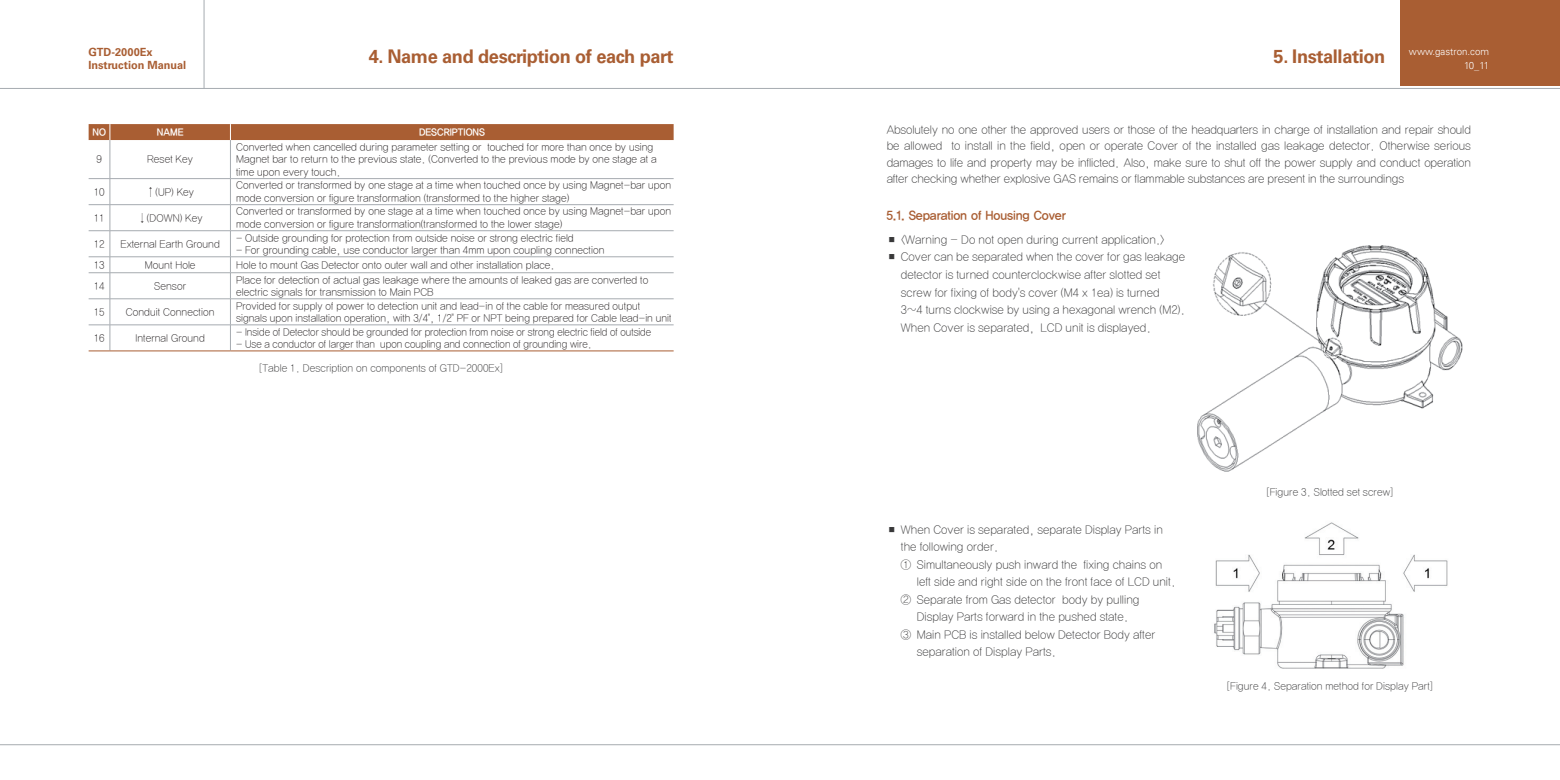
<style>
.page{position:relative;width:1560px;height:780px;background:#fff}
.page>*{position:absolute;margin:0;border:0;box-sizing:border-box;transform-origin:0 0}
.t1{font:700 18.75px "Univers LT Std";letter-spacing:-.02em;color:#a95e33}
.t2{font:12.5px "YDIYGO140";letter-spacing:-.01em;color:#a95e33}
.t3{font:11.25px/17.5px "YDIYGO115";letter-spacing:-.06em;color:#383839;text-align:justify}
.t4{font:700 11.25px/12.5px "Univers LT Std";color:#a95e33}
.t5{font:10px/12.5px "YDIYGO115";letter-spacing:-.06em;color:#231f20}
.t6{font:10px "YDIYGO115";letter-spacing:-.06em;color:#231f20;scale:.94 1}
.t7{font:10px/12.5px "YDIYGO115";letter-spacing:-.06em;color:#231f20;scale:.96 1}
.t8{font:10px "YDIYGO115";letter-spacing:-.06em;color:#383839}
.t9{font:300 10px/13.8px "Univers LT Std";color:#fff;text-align:right}
.t10{font:10px "YDIYGO140";color:#fff}
.s1{font-family:"YDIYGO110";font-weight:400}
</style>
<div class="page">
<div style="left:1400px;top:0;width:159px;height:85px;background:#a95e33"></div>
<hr style="left:0;top:88px;width:1559px;height:1px;background:#a6abb0">
<hr style="left:0;top:744px;width:1559px;height:1px;background:#a6abb0">
<hr style="left:204px;top:0;width:1px;height:89px;background:#a6abb0">
<div style="left:89px;top:124px;width:584px;height:16px;background:#a95e33"></div>
<hr style="left:110px;top:140px;width:1px;height:38px;background:#a6abb0">
<hr style="left:230px;top:140px;width:1px;height:38px;background:#a6abb0">
<hr style="left:110px;top:178px;width:120px;height:1px;background:#a6abb0">
<hr style="left:230px;top:178px;width:443px;height:1px;background:#a6abb0">
<hr style="left:110px;top:204px;width:120px;height:1px;background:#a6abb0">
<hr style="left:230px;top:204px;width:443px;height:1px;background:#a6abb0">
<hr style="left:110px;top:230px;width:120px;height:1px;background:#a6abb0">
<hr style="left:230px;top:230px;width:443px;height:1px;background:#a6abb0">
<hr style="left:110px;top:256px;width:120px;height:1px;background:#a6abb0">
<hr style="left:230px;top:256px;width:443px;height:1px;background:#a6abb0">
<hr style="left:110px;top:272px;width:120px;height:1px;background:#a6abb0">
<hr style="left:230px;top:272px;width:443px;height:1px;background:#a6abb0">
<hr style="left:110px;top:298px;width:120px;height:1px;background:#a6abb0">
<hr style="left:230px;top:298px;width:443px;height:1px;background:#a6abb0">
<hr style="left:110px;top:324px;width:120px;height:1px;background:#a6abb0">
<hr style="left:230px;top:324px;width:443px;height:1px;background:#a6abb0">
<svg style="left:230px;top:179px;width:1px;height:171px"></svg>
<svg style="left:89px;top:178px;width:22px;height:173px"></svg>
<hr style="left:110px;top:350px;width:120px;height:1px;background:#a95e33">
<hr style="left:230px;top:350px;width:443px;height:1px;background:#a95e33">
<img style="left:1197px;top:245px;width:266px;height:227px">
<img style="left:1214px;top:522px;width:234px;height:147px">
<p class="t4" style="left:88px;top:46px;width:99px">GTD-2000Ex<br>Instruction Manual</p>
<h1 class="t1" style="left:368px;top:45px;width:306px">4. Name and description of each part</h1>
<p class="t10" style="left:92px;top:126px;width:15px">NO</p>
<p class="t10" style="left:157px;top:126px;width:28px">NAME</p>
<p class="t10" style="left:419px;top:126px;width:67px">DESCRIPTIONS</p>
<p class="t5" style="left:96px;top:154px;width:8px">9</p>
<p class="t5" style="left:147px;top:154px;width:48px">Reset Key</p>
<p class="t5" style="left:236px;top:141px;width:422px">Converted when cancelled during parameter setting or touched for more than once by using<br>Magnet bar to return to the previous state. (Converted to the previous mode by one stage at a time upon every touch.</p>
<p class="t5" style="left:93px;top:186px;width:13px">10</p>
<p class="t5" style="left:146px;top:186px;width:50px">↑(UP) Key</p>
<p class="t5" style="left:236px;top:180px;width:437px">Converted or transformed by one stage at a time when touched once by using Magnet-bar upon mode conversion or figure transformation (transformed to the higher stage)</p>
<p class="t5" style="left:93px;top:212px;width:13px">11</p>
<p class="t5" style="left:137px;top:212px;width:67px">↓(DOWN) Key</p>
<p class="t5" style="left:236px;top:206px;width:437px">Converted or transformed by one stage at a time when touched once by using Magnet-bar upon mode conversion or figure transformation(transformed to the lower stage)</p>
<p class="t5" style="left:93px;top:238px;width:13px">12</p>
<p class="t5" style="left:120px;top:238px;width:102px">External Earth Ground</p>
<p class="t6" style="left:236px;top:232px;width:361px">- Outside grounding for protection from outside noise or strong electric field</p>
<p class="t6" style="left:236px;top:245px;width:394px">- For grounding cable, use conductor larger than 4mm upon coupling connection</p>
<p class="t5" style="left:93px;top:259px;width:13px">13</p>
<p class="t5" style="left:144px;top:259px;width:53px">Mount Hole</p>
<p class="t5" style="left:236px;top:259px;width:321px">Hole to mount Gas Detector onto outer wall and other installation place.</p>
<p class="t5" style="left:93px;top:280px;width:13px">14</p>
<p class="t5" style="left:154px;top:280px;width:34px">Sensor</p>
<p class="t5" style="left:236px;top:274px;width:414px">Place for detection of actual gas leakage where the amounts of leaked gas are converted to electric signals for transmission to Main PCB</p>
<p class="t5" style="left:93px;top:306px;width:13px">15</p>
<p class="t5" style="left:126px;top:306px;width:91px">Conduit Connection</p>
<p class="t7" style="left:236px;top:300px;width:456px">Provided for supply of power to detection unit and lead-in of the cable for measured output signals upon installation operation, with 3/4", 1/2" PF or NPT being prepared for Cable lead-in unit</p>
<p class="t5" style="left:93px;top:332px;width:13px">16</p>
<p class="t5" style="left:135px;top:332px;width:72px">Internal Ground</p>
<p class="t6" style="left:236px;top:326px;width:444px">- Inside of Detector should be grounded for protection from noise or strong electric field of outside</p>
<p class="t6" style="left:236px;top:339px;width:380px">- Use a conductor of larger than upon coupling and connection of grounding wire.</p>
<p class="t8" style="left:259px;top:362px;width:245px">[Table 1. Description on components of GTD-2000Ex]</p>
<h1 class="t1" style="left:1273px;top:45px;width:113px">5. Installation</h1>
<p class="t9" style="left:1408px;top:45px;width:82px">www.gastron.com<br>10<span class="s1">_</span>11</p>
<p class="t3" style="left:886px;top:123px;width:586px;line-height:16.2px">Absolutely no one other the approved users or those of the headquarters in charge of installation and repair should be allowed to install in the field, open or operate Cover of the installed gas leakage detector. Otherwise serious damages to life and property may be inflicted. Also, make sure to shut off the power supply and conduct operation after checking whether explosive GAS remains or flammable substances are present in the surroundings</p>
<p class="t2" style="left:886px;top:208px;width:181px">5.1. Separation of Housing Cover</p>
<p class="t3" style="left:886px;top:232px;width:280px">■ &lt;Warning - Do not open during current application.&gt;</p>
<p class="t3" style="left:900px;top:249px;width:286px;text-align:left;text-indent:-14px">■ Cover can be separated when the cover for gas leakage detector is turned counterclockwise after slotted set screw for fixing of body's cover (M4 x 1ea) is turned<br>3~4 turns clockwise by using a hexagonal wrench (M2).<br>When Cover is separated, LCD unit is displayed.</p>
<p class="t3" style="left:886px;top:521px;width:278px">■ When Cover is separated, separate Display Parts in</p>
<p class="t3" style="left:900px;top:539px;width:100px">the following order.</p>
<p class="t3" style="left:900px;top:556px;width:263px">① Simultaneously push inward the fixing chains on</p>
<p class="t3" style="left:916px;top:574px;width:261px">left side and right side on the front face of LCD unit.</p>
<p class="t3" style="left:900px;top:591px;width:241px">② Separate from Gas detector body by pulling</p>
<p class="t3" style="left:916px;top:609px;width:214px">Display Parts forward in the pushed state.</p>
<p class="t3" style="left:900px;top:626px;width:256px">③ Main PCB is installed below Detector Body after</p>
<p class="t3" style="left:916px;top:644px;width:142px">separation of Display Parts.</p>
<p class="t8" style="left:1266px;top:487px;width:128px">[Figure 3. Slotted set screw]</p>
<p class="t8" style="left:1226px;top:681px;width:208px">[Figure 4. Separation method for Display Part]</p>
</div>
